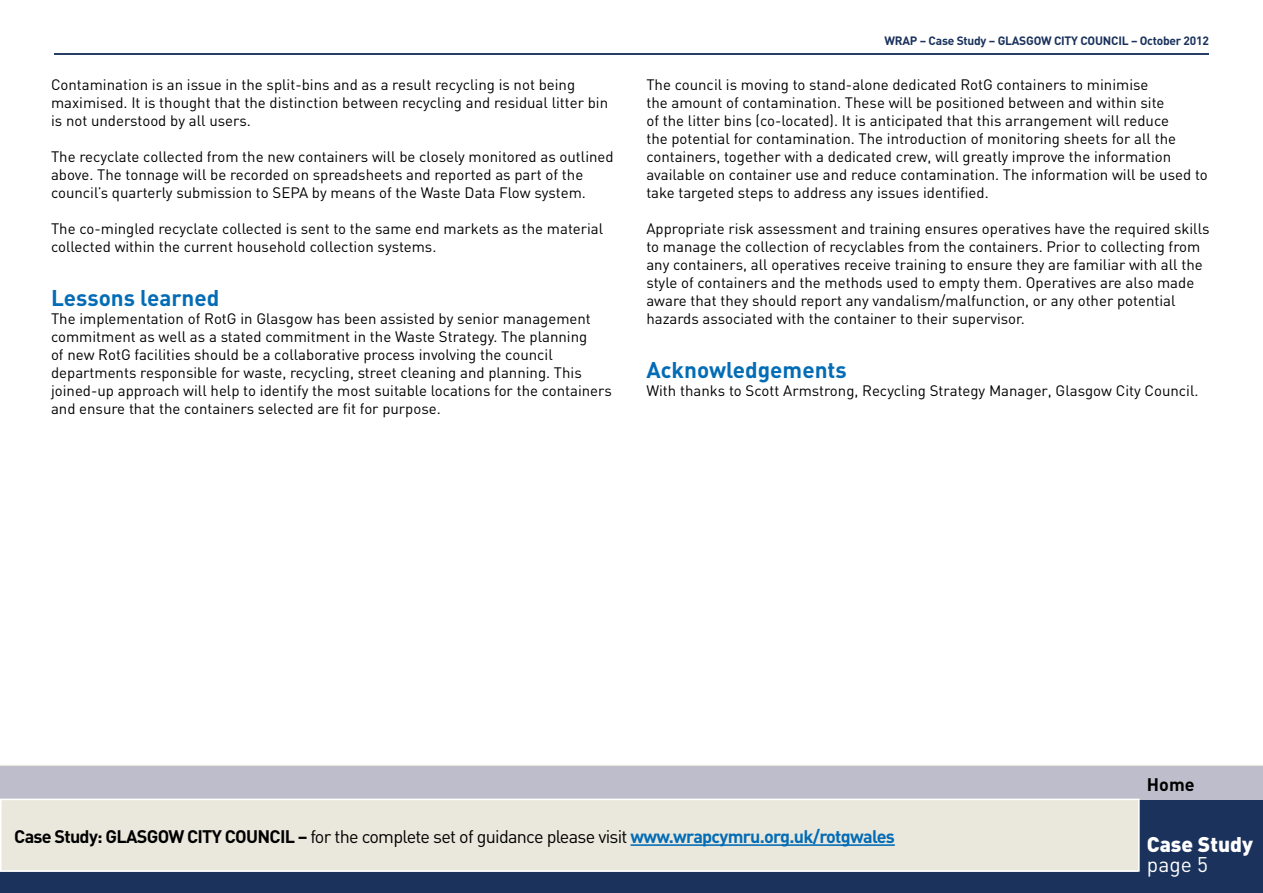
<style>
.page{position:relative;width:1263px;height:893px;background:#fff}
.page>*{position:absolute;margin:0;border:0;box-sizing:border-box;transform-origin:0 0}
.t1{font:700 22.5px "DIN";color:#036cb6}
.t2{font:900 21px "DIN";color:#fff}
.t3{font:21px "DIN";color:#fff}
.t4{font:18px "DIN";letter-spacing:-.04em;color:#000}
.t5{font:700 18px "DIN";color:#000}
.t6{font:15px/18px "DIN";color:#000}
.t7{font:700 12px "DIN";letter-spacing:-.02em;color:#1a325c}
.s1{font-weight:700}
.s2{font-weight:700;color:#036cb6}
</style>
<div class="page">
<div style="left:0;top:766px;width:1263px;height:127px;background:#bebdcb"></div>
<div style="left:1138px;top:800px;width:125px;height:93px;background:#1a325c"></div>
<div style="left:0;top:872px;width:1138px;height:21px;background:#1a325c"></div>
<hr style="left:0;top:765px;width:1263px;height:1px;background:#eae8dc">
<hr style="left:54px;top:53px;width:1155px;height:2px;background:#1a325c">
<div style="left:1px;top:799px;width:1138px;height:72px;background:#eae8dc"></div>
<hr style="left:630px;top:844px;width:265px;height:2px;background:#036cb6">
<div style="left:0;top:799px;width:1140px;height:73px;border:2px solid #fff"></div>
<p class="t6" style="left:51px;top:75px;width:559px">Contamination is an issue in the split-bins and as a result recycling is not being maximised. It is thought that the distinction between recycling and residual litter bin is not understood by all users.</p>
<p class="t6" style="left:51px;top:147px;width:564px">The recyclate collected from the new containers will be closely monitored as outlined above. The tonnage will be recorded on spreadsheets and reported as part of the council’s quarterly submission to SEPA by means of the Waste Data Flow system.</p>
<p class="t6" style="left:51px;top:219px;width:554px">The co-mingled recyclate collected is sent to the same end markets as the material collected within the current household collection systems.</p>
<h1 class="t1" style="left:51px;top:283px;width:170px">Lessons learned</h1>
<p class="t6" style="left:51px;top:309px;width:562px">The implementation of RotG in Glasgow has been assisted by senior management commitment as well as a stated commitment in the Waste Strategy. The planning<br>of new RotG facilities should be a collaborative process involving the council departments responsible for waste, recycling, street cleaning and planning. This joined-up approach will help to identify the most suitable locations for the containers and ensure that the containers selected are fit for purpose.</p>
<p class="t7" style="left:884px;top:33px;width:326px">WRAP – Case Study – GLASGOW CITY COUNCIL – October 2012</p>
<p class="t6" style="left:646px;top:75px;width:563px">The council is moving to stand-alone dedicated RotG containers to minimise<br>the amount of contamination. These will be positioned between and within site<br>of the litter bins (co-located). It is anticipated that this arrangement will reduce<br>the potential for contamination. The introduction of monitoring sheets for all the containers, together with a dedicated crew, will greatly improve the information available on container use and reduce contamination. The information will be used to take targeted steps to address any issues identified.</p>
<p class="t6" style="left:646px;top:219px;width:565px">Appropriate risk assessment and training ensures operatives have the required skills to manage the collection of recyclables from the containers. Prior to collecting from any containers, all operatives receive training to ensure they are familiar with all the style of containers and the methods used to empty them. Operatives are also made aware that they should report any vandalism/malfunction, or any other potential hazards associated with the container to their supervisor.</p>
<h1 class="t1" style="left:646px;top:355px;width:202px">Acknowledgements</h1>
<p class="t6" style="left:646px;top:381px;width:554px">With thanks to Scott Armstrong, Recycling Strategy Manager, Glasgow City Council.</p>
<p class="t5" style="left:1147px;top:772px;width:49px">Home</p>
<p class="t4" style="left:14px;top:825px;width:882px"><span class="s1">Case Study: GLASGOW CITY COUNCIL –</span> for the complete set of guidance please visit <span class="s2">www.wrapcymru.org.uk/rotgwales</span></p>
<h2 class="t2" style="left:1147px;top:831px;width:108px">Case Study</h2>
<h2 class="t3" style="left:1147px;top:851px;width:63px">page 5</h2>
</div>
